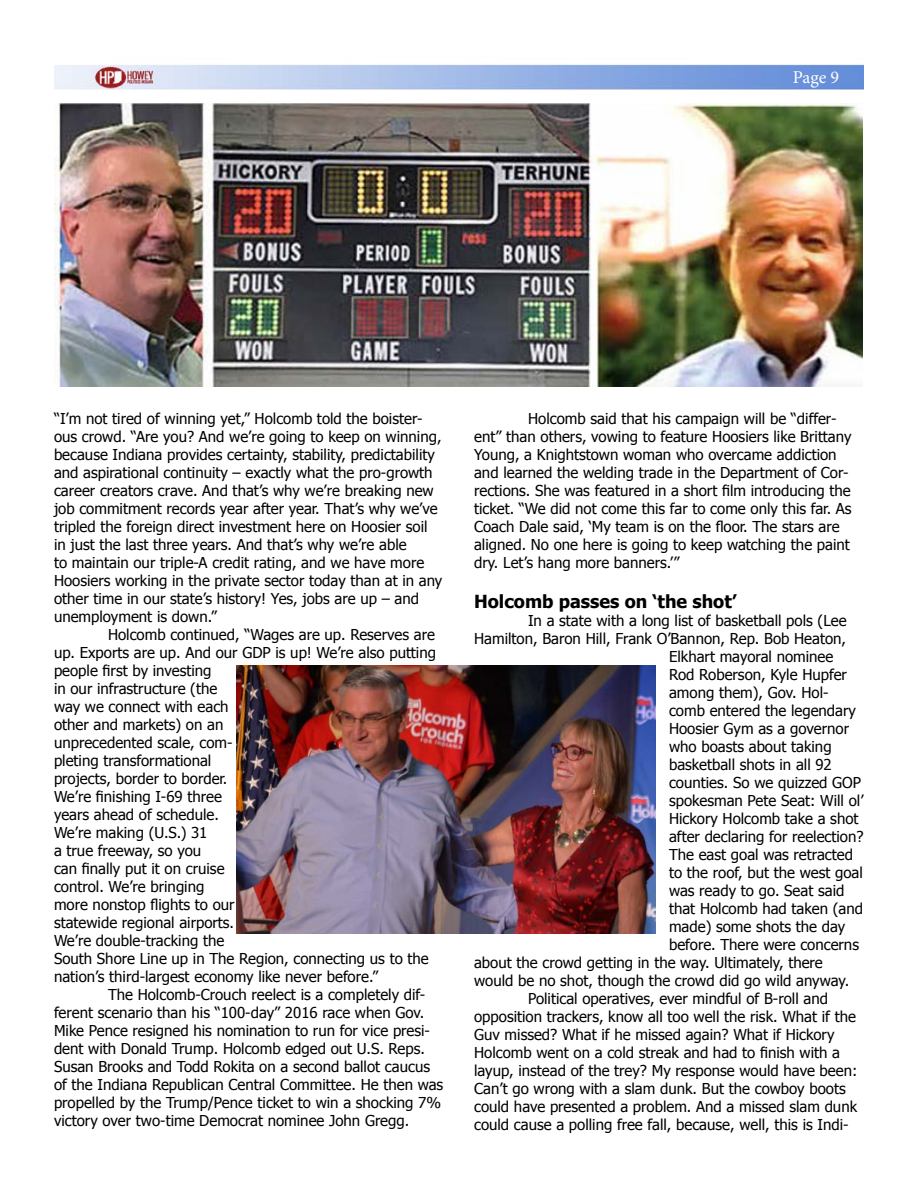
<style>
.page{position:relative;width:918px;height:1188px;background:#fff}
.page>*{position:absolute;margin:0;border:0;box-sizing:border-box;transform-origin:0 0}
.t1{font:700 18px "Tahoma";color:#000}
.t2{font:18px "Minion Pro";color:#fff}
.t3{font:15px/18px "Tahoma";color:#000}
</style>
<div class="page">
<img style="left:54px;top:64px;width:810px;height:26px">
<img style="left:54px;top:104px;width:809px;height:283px">
<img style="left:237px;top:665px;width:419px;height:268px">
<p class="t2" style="left:793px;top:65px;width:48px">Page 9</p>
<p class="t3" style="left:54px;top:409px;width:390px">“I’m not tired of winning yet,” Holcomb told the boister&shy;ous crowd. “Are you? And we’re going to keep on winning, because Indiana provides certainty, stability, predictability and aspirational continuity – exactly what the pro-growth career creators crave. And that’s why we’re breaking new job commitment records year after year. That’s why we’ve tripled the foreign direct investment here on Hoosier soil in just the last three years. And that’s why we’re able<br>to maintain our triple-A credit rating, and we have more Hoosiers working in the private sector today than at in any other time in our state’s history! Yes, jobs are up – and unemployment is down.”</p>
<p class="t3" style="left:54px;top:625px;width:384px;text-indent:54px">Holcomb continued, “Wages are up. Reserves are up. Exports are up. And our GDP is up! We’re also putting people first by investing<br>in our infrastructure (the<br>way we connect with each<br>other and markets) on an<br>unprecedented scale, com-<br>pleting transformational<br>projects, border to border.<br>We’re finishing I-69 three<br>years ahead of schedule.<br>We’re making (U.S.) 31<br>a true freeway, so you<br>can finally put it on cruise<br>control. We’re bringing<br>more nonstop flights to our<br>statewide regional airports.<br>We’re double-tracking the<br>South Shore Line up in The Region, connecting us to the nation’s third-largest economy like never before.”</p>
<p class="t3" style="left:54px;top:985px;width:391px;text-indent:54px">The Holcomb-Crouch reelect is a completely dif&shy;ferent scenario than his “100-day” 2016 race when Gov.<br>Mike Pence resigned his nomination to run for vice presi&shy;dent with Donald Trump. Holcomb edged out U.S. Reps.<br>Susan Brooks and Todd Rokita on a second ballot caucus of the Indiana Republican Central Committee. He then was propelled by the Trump/Pence ticket to win a shocking 7% victory over two-time Democrat nominee John Gregg.</p>
<p class="t3" style="left:474px;top:409px;width:379px;text-indent:54px">Holcomb said that his campaign will be “differ&shy;ent” than others, vowing to feature Hoosiers like Brittany Young, a Knightstown woman who overcame addiction and learned the welding trade in the Department of Cor&shy;rections. She was featured in a short film introducing the ticket. “We did not come this far to come only this far. As Coach Dale said, ‘My team is on the floor. The stars are aligned. No one here is going to keep watching the paint dry. Let’s hang more banners.’”</p>
<p class="t1" style="left:474px;top:588px;width:264px">Holcomb passes on ‘the shot’</p>
<p class="t3" style="left:528px;top:610px;width:320px">In a state with a long list of basketball pols (Lee</p>
<p class="t3" style="left:474px;top:628px;width:373px">Hamilton, Baron Hill, Frank O’Bannon, Rep. Bob Heaton,</p>
<p class="t3" style="left:669px;top:646px;width:166px">Elkhart mayoral nominee</p>
<p class="t3" style="left:669px;top:664px;width:179px">Rod Roberson, Kyle Hupfer</p>
<p class="t3" style="left:669px;top:682px;width:161px">among them), Gov. Hol-</p>
<p class="t3" style="left:669px;top:700px;width:188px">comb entered the legendary</p>
<p class="t3" style="left:669px;top:718px;width:182px">Hoosier Gym as a governor</p>
<p class="t3" style="left:669px;top:736px;width:164px">who boasts about taking</p>
<p class="t3" style="left:669px;top:754px;width:164px">basketball shots in all 92</p>
<p class="t3" style="left:669px;top:772px;width:194px">counties. So we quizzed GOP</p>
<p class="t3" style="left:669px;top:790px;width:196px">spokesman Pete Seat: Will ol’</p>
<p class="t3" style="left:669px;top:808px;width:191px">Hickory Holcomb take a shot</p>
<p class="t3" style="left:669px;top:826px;width:196px">after declaring for reelection?</p>
<p class="t3" style="left:669px;top:844px;width:185px">The east goal was retracted</p>
<p class="t3" style="left:669px;top:862px;width:195px">to the roof, but the west goal</p>
<p class="t3" style="left:669px;top:880px;width:177px">was ready to go. Seat said</p>
<p class="t3" style="left:669px;top:898px;width:195px">that Holcomb had taken (and</p>
<p class="t3" style="left:669px;top:916px;width:178px">made) some shots the day</p>
<p class="t3" style="left:669px;top:934px;width:191px">before. There were concerns</p>
<p class="t3" style="left:474px;top:952px;width:350px">about the crowd getting in the way. Ultimately, there</p>
<p class="t3" style="left:474px;top:970px;width:377px">would be no shot, though the crowd did go wild anyway.</p>
<p class="t3" style="left:528px;top:988px;width:301px">Political operatives, ever mindful of B-roll and</p>
<p class="t3" style="left:474px;top:1006px;width:383px">opposition trackers, know all too well the risk. What if the</p>
<p class="t3" style="left:474px;top:1024px;width:362px">Guv missed? What if he missed again? What if Hickory</p>
<p class="t3" style="left:474px;top:1042px;width:367px">Holcomb went on a cold streak and had to finish with a</p>
<p class="t3" style="left:474px;top:1060px;width:385px">layup, instead of the trey? My response would have been:</p>
<p class="t3" style="left:474px;top:1078px;width:373px">Can’t go wrong with a slam dunk. But the cowboy boots</p>
<p class="t3" style="left:474px;top:1096px;width:385px">could have presented a problem. And a missed slam dunk</p>
<p class="t3" style="left:474px;top:1114px;width:376px">could cause a polling free fall, because, well, this is Indi-</p>
</div>
